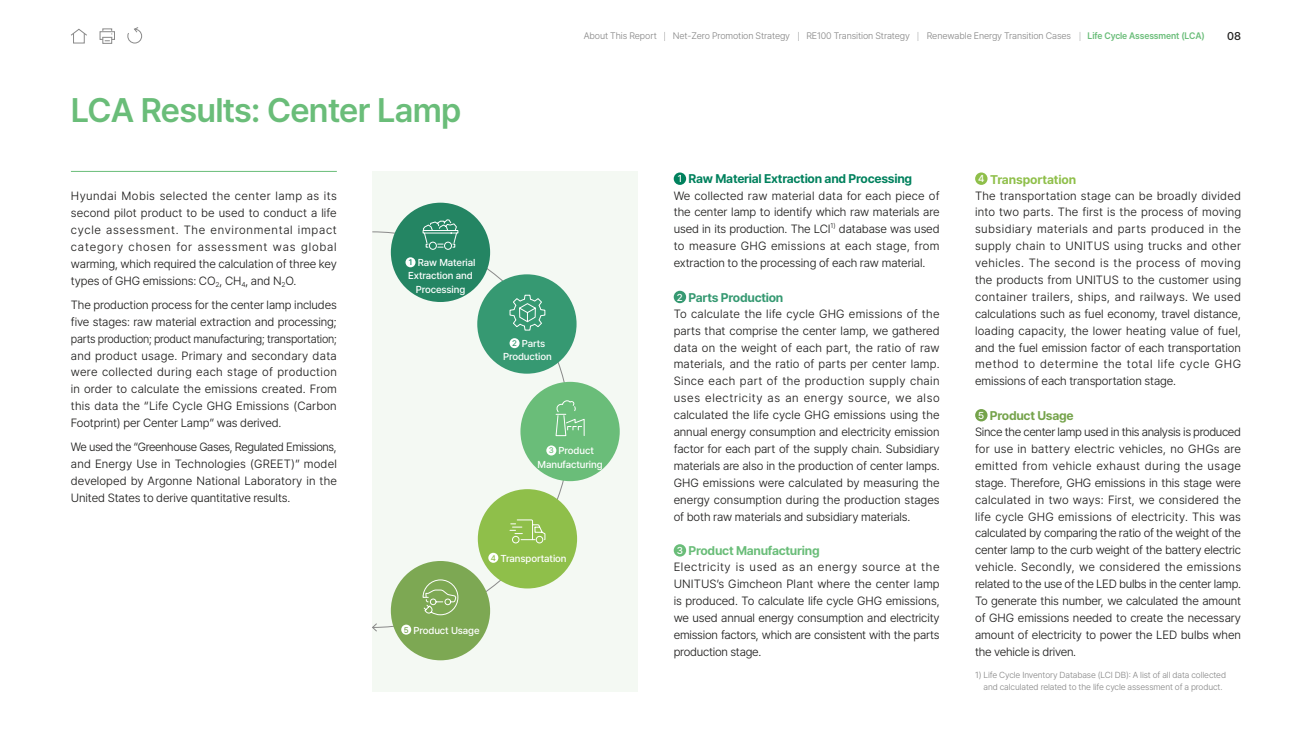
<style>
.page{position:relative;width:1312px;height:745px;background:#fff}
.page>*{position:absolute;margin:0;border:0;box-sizing:border-box;transform-origin:0 0}
.t1{font:600 33.75px "Pretendard";letter-spacing:-.02em;color:#6abd79}
.t2{font:700 12.5px "Pretendard";letter-spacing:-.02em;color:#00815d}
.t3{font:700 12.5px "Pretendard";letter-spacing:-.02em;color:#6abd79}
.t4{font:700 12.5px "Pretendard";letter-spacing:-.02em;color:#369972}
.t5{font:700 12.5px "Pretendard";letter-spacing:-.01em;color:#8fbf4a}
.t6{font:700 12.5px "Pretendard";letter-spacing:-.02em;color:#75a34b}
.t7{font:300 11.88px/16.9px "Pretendard";letter-spacing:-.01em;color:#1f1e1d;text-align:justify}
.t8{font:500 11.25px "Pretendard";color:#1f1e1d}
.t9{font:500 10px/13.1px "Pretendard";letter-spacing:-.01em;color:#fff;text-align:center}
.t10{font:300 9.38px "Pretendard";letter-spacing:-.01em;color:#898989}
.t11{font:600 9.38px "Pretendard";letter-spacing:-.01em;color:#6abd79;scale:.95 1}
.t12{font:300 8.75px/11.2px "Pretendard";letter-spacing:-.01em;color:#898989;text-align:center}
.t13{font:300 6.88px "Pretendard";color:#1f1e1d}
.s1{font-size:8.12px;color:#00815d}
.s2{font-size:8.12px;color:#369972}
.s3{font-size:8.12px;color:#6abd79}
.s4{font-size:8.12px;color:#8fbf4a}
.s5{font-size:8.12px;color:#75a34b}
.s6{font-weight:500;font-size:10px;color:#fff}
</style>
<div class="page">
<div style="left:103px;top:37px;width:9px;height:7px;border:1px solid #898989"></div>
<svg style="left:100px;top:29px;width:15px;height:12px"></svg>
<div style="left:73px;top:33px;width:11px;height:10px;border:1px solid #898989"></div>
<svg style="left:71px;top:29px;width:16px;height:7px"></svg>
<svg style="left:127px;top:27px;width:15px;height:16px"></svg>
<svg style="left:673px;top:172px;width:13px;height:13px"></svg>
<div style="left:673px;top:290px;width:13px;height:13px;background:#369972;border-radius:50%"></div>
<div style="left:673px;top:544px;width:13px;height:12px;background:#6abd79;border-radius:50%"></div>
<svg style="left:974px;top:172px;width:13px;height:13px"></svg>
<div style="left:974px;top:409px;width:13px;height:12px;background:#75a34b;border-radius:50%"></div>
<hr style="left:71px;top:171px;width:266px;height:1px;background:#6abd79">
<div style="left:372px;top:171px;width:266px;height:520px;background:#f4f9f3"></div>
<svg style="left:372px;top:231px;width:198px;height:396px"></svg>
<svg style="left:372px;top:622px;width:5px;height:9px"></svg>
<div style="left:391px;top:202px;width:99px;height:100px;background:#248563;border-radius:50%"></div>
<div style="left:405px;top:257px;width:10px;height:10px;background:#fff;border-radius:50%"></div>
<div style="left:477px;top:274px;width:99px;height:99px;background:#369972;border-radius:50%"></div>
<div style="left:509px;top:338px;width:10px;height:10px;background:#fff;border-radius:50%"></div>
<div style="left:477px;top:489px;width:100px;height:99px;background:#8fbf4a;border-radius:50%"></div>
<div style="left:488px;top:552px;width:10px;height:10px;background:#fff;border-radius:50%"></div>
<div style="left:520px;top:381px;width:99px;height:100px;background:#6abd79;border-radius:50%"></div>
<div style="left:546px;top:445px;width:10px;height:10px;background:#fff;border-radius:50%"></div>
<div style="left:391px;top:560px;width:99px;height:100px;background:#7da853;border-radius:50%"></div>
<div style="left:401px;top:624px;width:10px;height:10px;background:#fff;border-radius:50%"></div>
<svg style="left:510px;top:519px;width:35px;height:24px"></svg>
<svg style="left:509px;top:294px;width:36px;height:36px"></svg>
<svg style="left:422px;top:579px;width:36px;height:35px"></svg>
<svg style="left:555px;top:400px;width:29px;height:36px"></svg>
<svg style="left:422px;top:219px;width:36px;height:31px"></svg>
<p class="t10" style="left:583px;top:30px;width:75px">About This Report</p>
<p class="t10" style="left:672px;top:30px;width:119px">Net-Zero Promotion Strategy</p>
<p class="t10" style="left:806px;top:30px;width:105px">RE100 Transition Strategy</p>
<p class="t10" style="left:926px;top:30px;width:146px">Renewable Energy Transition Cases</p>
<p class="t11" style="left:1087px;top:30px;width:125px">Life Cycle Assessment (LCA)</p>
<p class="t8" style="left:1226px;top:29px;width:15px">08</p>
<h1 class="t1" style="left:71px;top:90px;width:392px">LCA Results: Center Lamp</h1>
<p class="t7" style="left:71px;top:188px;width:267px">Hyundai Mobis selected the center lamp as its second pilot product to be used to conduct a life cycle assessment. The environmental impact category chosen for assessment was global warming, which required the calculation of three key types of GHG emissions: CO<sub>2</sub>, CH<sub>4</sub>, and N<sub>2</sub>O.</p>
<p class="t7" style="left:71px;top:296px;width:267px">The production process for the center lamp includes five stages: raw material extraction and processing; parts production; product manufacturing; transportation; and product usage. Primary and secondary data were collected during each stage of production in order to calculate the emissions created. From this data the “Life Cycle GHG Emissions (Carbon Footprint) per Center Lamp” was derived.</p>
<p class="t7" style="left:71px;top:438px;width:267px">We used the “Greenhouse Gases, Regulated Emissions, and Energy Use in Technologies (GREET)” model developed by Argonne National Laboratory in the United States to derive quantitative results.</p>
<p class="t9" style="left:408px;top:256px;width:69px"><span class="s1">1</span> Raw Material<br>Extraction and<br>Processing</p>
<p class="t9" style="left:503px;top:337px;width:50px"><span class="s2">2</span> Parts<br>Production</p>
<p class="t9" style="left:537px;top:444px;width:67px"><span class="s3">3</span> Product<br>Manufacturing</p>
<p class="t9" style="left:490px;top:551px;width:77px"><span class="s4">4</span> Transportation</p>
<p class="t9" style="left:403px;top:623px;width:77px"><span class="s5">5</span> Product Usage</p>
<p class="t2" style="left:677px;top:171px;width:236px"><span class="s6">1</span> Raw Material Extraction and Processing</p>
<p class="t7" style="left:673px;top:187px;width:267px">We collected raw material data for each piece of the center lamp to identify which raw materials are used in its production. The LCI</p>
<p class="t13" style="left:830px;top:221px;width:7px">1)</p>
<p class="t7" style="left:673px;top:221px;width:267px;text-indent:165px">database was used to measure GHG emissions at each stage, from extraction to the processing of each raw material.</p>
<p class="t4" style="left:676px;top:290px;width:108px"><span class="s6">2</span> Parts Production</p>
<p class="t7" style="left:673px;top:305px;width:267px">To calculate the life cycle GHG emissions of the parts that comprise the center lamp, we gathered data on the weight of each part, the ratio of raw materials, and the ratio of parts per center lamp.<br>Since each part of the production supply chain uses electricity as an energy source, we also calculated the life cycle GHG emissions using the annual energy consumption and electricity emission factor for each part of the supply chain. Subsidiary materials are also in the production of center lamps.<br>GHG emissions were calculated by measuring the energy consumption during the production stages of both raw materials and subsidiary materials.</p>
<p class="t3" style="left:676px;top:543px;width:144px"><span class="s6">3</span> Product Manufacturing</p>
<p class="t7" style="left:673px;top:558px;width:267px">Electricity is used as an energy source at the UNITUS’s Gimcheon Plant where the center lamp is produced. To calculate life cycle GHG emissions, we used annual energy consumption and electricity emission factors, which are consistent with the parts production stage.</p>
<p class="t5" style="left:977px;top:172px;width:100px"><span class="s6">4</span> Transportation</p>
<p class="t7" style="left:974px;top:187px;width:267px">The transportation stage can be broadly divided into two parts. The first is the process of moving subsidiary materials and parts produced in the supply chain to UNITUS using trucks and other vehicles. The second is the process of moving the products from UNITUS to the customer using container trailers, ships, and railways. We used calculations such as fuel economy, travel distance, loading capacity, the lower heating value of fuel, and the fuel emission factor of each transportation method to determine the total life cycle GHG emissions of each transportation stage.</p>
<p class="t6" style="left:978px;top:408px;width:97px"><span class="s6">5</span> Product Usage</p>
<p class="t7" style="left:974px;top:423px;width:267px">Since the center lamp used in this analysis is produced for use in battery electric vehicles, no GHGs are emitted from vehicle exhaust during the usage stage. Therefore, GHG emissions in this stage were calculated in two ways: First, we considered the life cycle GHG emissions of electricity. This was calculated by comparing the ratio of the weight of the center lamp to the curb weight of the battery electric vehicle. Secondly, we considered the emissions related to the use of the LED bulbs in the center lamp.<br>To generate this number, we calculated the amount of GHG emissions needed to create the necessary amount of electricity to power the LED bulbs when the vehicle is driven.</p>
<p class="t12" style="left:974px;top:669px;width:252px">1) Life Cycle Inventory Database (LCI DB): A list of all data collected and calculated related to the life cycle assessment of a product.</p>
</div>
